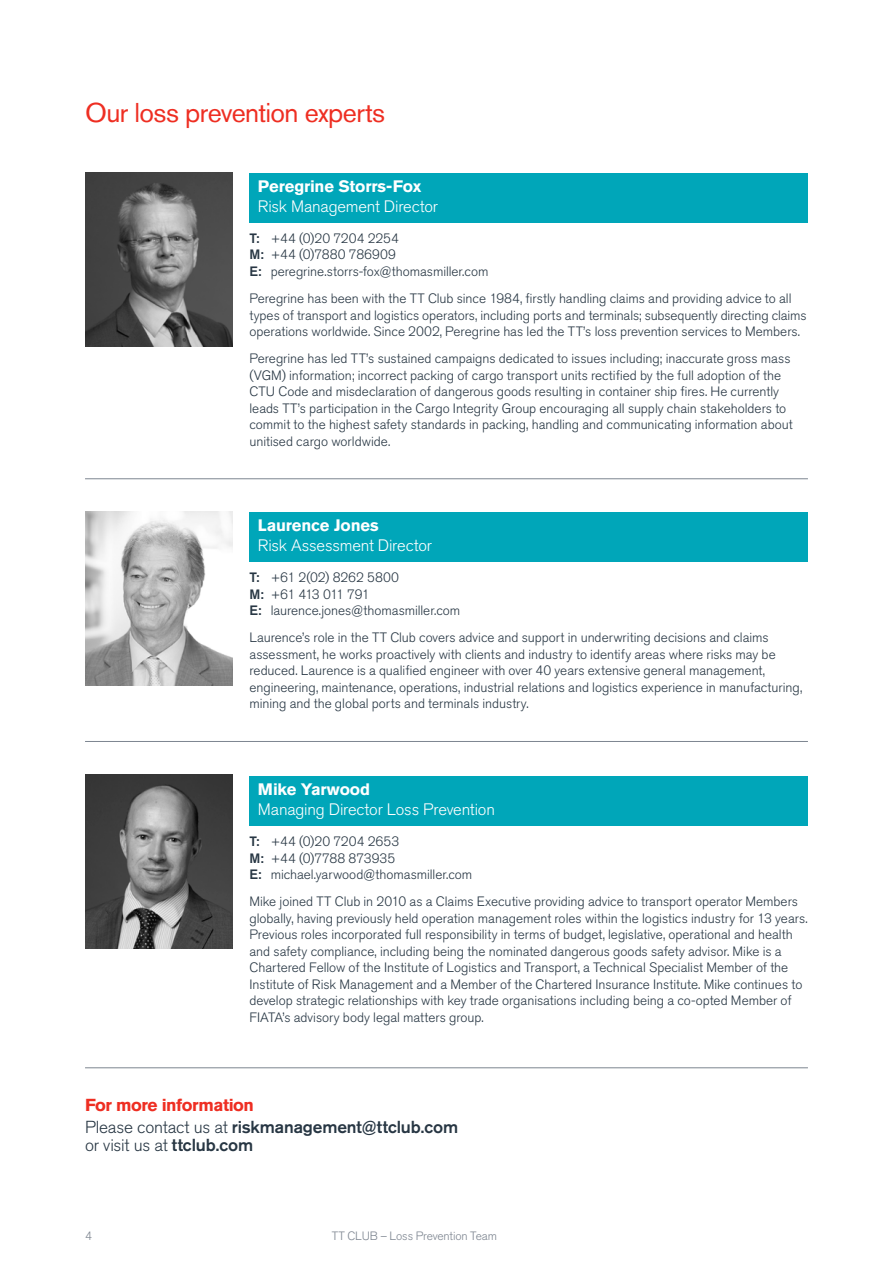
<style>
.page{position:relative;width:893px;height:1263px;background:#fff}
.page>*{position:absolute;margin:0;border:0;box-sizing:border-box;transform-origin:0 0}
.HEAD-20PT{font:27px "Akzidenz Grotesk BE";letter-spacing:-.025em;color:#ee2e22}
.t1{font:500 17.25px/18px "Akzidenz Grotesk BE";letter-spacing:-.01em;color:#273643}
.t2{font:700 17.25px "Akzidenz Grotesk BE";letter-spacing:-.025em;color:#ee2e22}
.New_Body_Text{font:300 16.5px "Akzidenz Grotesk BE";letter-spacing:-.01em;color:#fff}
.New_Body_Text-2{font:700 16.5px "Akzidenz Grotesk BE";letter-spacing:-.01em;color:#fff}
.New_Body_Text-3{font:300 13.5px/16.5px "Akzidenz Grotesk BE";color:#273643}
.New_Body_Text-4{font:300 13.5px "Akzidenz Grotesk BE";letter-spacing:-.06em;color:#273643}
.t3{font:300 12px "Akzidenz Grotesk BE";letter-spacing:-.01em;color:#7d8590}
.s1{font-weight:500}
.s2{font-weight:300}
</style>
<div class="page">
<hr style="left:85px;top:478px;width:723px;height:1px;background:#7d8590">
<hr style="left:85px;top:741px;width:723px;height:1px;background:#7d8590">
<hr style="left:85px;top:1067px;width:723px;height:1px;background:#7d8590">
<img style="left:85px;top:172px;width:147px;height:174px">
<div style="left:249px;top:173px;width:559px;height:49px;background:#00a6b9"></div>
<div style="left:249px;top:512px;width:559px;height:50px;background:#00a6b9"></div>
<img style="left:85px;top:512px;width:147px;height:174px">
<div style="left:249px;top:776px;width:559px;height:49px;background:#00a6b9"></div>
<img style="left:85px;top:774px;width:147px;height:174px">
<p class="HEAD-20PT" style="left:85px;top:97px;width:302px">Our loss prevention experts</p>
<p class="New_Body_Text-2" style="left:258px;top:177px;width:165px">Peregrine Storrs-Fox</p>
<p class="New_Body_Text" style="left:258px;top:197px;width:182px">Risk Management Director</p>
<p class="New_Body_Text-3" style="left:249px;top:230px;width:151px"><span class="s1">T:</span> +44 (0)20 7204 2254</p>
<p class="New_Body_Text-3" style="left:249px;top:247px;width:148px"><span class="s1">M:</span> +44 (0)7880 786909</p>
<p class="New_Body_Text-3" style="left:249px;top:263px;width:241px"><span class="s1">E:</span> peregrine.storrs-fox@thomasmiller.com</p>
<p class="New_Body_Text-3" style="left:249px;top:290px;width:559px">Peregrine has been with the TT Club since 1984, firstly handling claims and providing advice to all types of transport and logistics operators, including ports and terminals; subsequently directing claims operations worldwide. Since 2002, Peregrine has led the TT’s loss prevention services to Members.</p>
<p class="New_Body_Text-3" style="left:249px;top:351px;width:545px">Peregrine has led TT’s sustained campaigns dedicated to issues including; inaccurate gross mass (VGM) information; incorrect packing of cargo transport units rectified by the full adoption of the CTU Code and misdeclaration of dangerous goods resulting in container ship fires. He currently leads TT’s participation in the Cargo Integrity Group encouraging all supply chain stakeholders to commit to the highest safety standards in packing, handling and communicating information about unitised cargo worldwide.</p>
<p class="New_Body_Text-2" style="left:258px;top:516px;width:122px">Laurence Jones</p>
<p class="New_Body_Text" style="left:258px;top:536px;width:175px">Risk Assessment Director</p>
<p class="New_Body_Text-3" style="left:249px;top:570px;width:151px"><span class="s1">T:</span> +61 2(02) 8262 5800</p>
<p class="New_Body_Text-4" style="left:249px;top:586px;width:122px"><span class="s1">M:</span> +61 413 011 791</p>
<p class="New_Body_Text-3" style="left:249px;top:603px;width:212px"><span class="s1">E:</span> laurence.jones@thomasmiller.com</p>
<p class="New_Body_Text-3" style="left:249px;top:630px;width:554px">Laurence’s role in the TT Club covers advice and support in underwriting decisions and claims assessment, he works proactively with clients and industry to identify areas where risks may be reduced. Laurence is a qualified engineer with over 40 years extensive general management, engineering, maintenance, operations, industrial relations and logistics experience in manufacturing, mining and the global ports and terminals industry.</p>
<p class="New_Body_Text-2" style="left:258px;top:780px;width:114px">Mike Yarwood</p>
<p class="New_Body_Text" style="left:258px;top:800px;width:238px">Managing Director Loss Prevention</p>
<p class="New_Body_Text-3" style="left:249px;top:834px;width:151px"><span class="s1">T:</span> +44 (0)20 7204 2653</p>
<p class="New_Body_Text-3" style="left:249px;top:850px;width:147px"><span class="s1">M:</span> +44 (0)7788 873935</p>
<p class="New_Body_Text-3" style="left:249px;top:867px;width:224px"><span class="s1">E:</span> michael.yarwood@thomasmiller.com</p>
<p class="New_Body_Text-3" style="left:249px;top:894px;width:560px">Mike joined TT Club in 2010 as a Claims Executive providing advice to transport operator Members globally, having previously held operation management roles within the logistics industry for 13 years.<br>Previous roles incorporated full responsibility in terms of budget, legislative, operational and health and safety compliance, including being the nominated dangerous goods safety advisor. Mike is a Chartered Fellow of the Institute of Logistics and Transport, a Technical Specialist Member of the Institute of Risk Management and a Member of the Chartered Insurance Institute. Mike continues to develop strategic relationships with key trade organisations including being a co-opted Member of FIATA’s advisory body legal matters group.</p>
<p class="t2" style="left:85px;top:1094px;width:170px">For more information</p>
<p class="t1" style="left:85px;top:1117px;width:375px"><span class="s2">Please contact us at</span> riskmanagement@ttclub.com <span class="s2">or visit us at</span> ttclub.com</p>
<p class="t3" style="left:85px;top:1229px;width:8px">4</p>
<p class="t3" style="left:332px;top:1229px;width:167px">TT CLUB – Loss Prevention Team</p>
</div>
